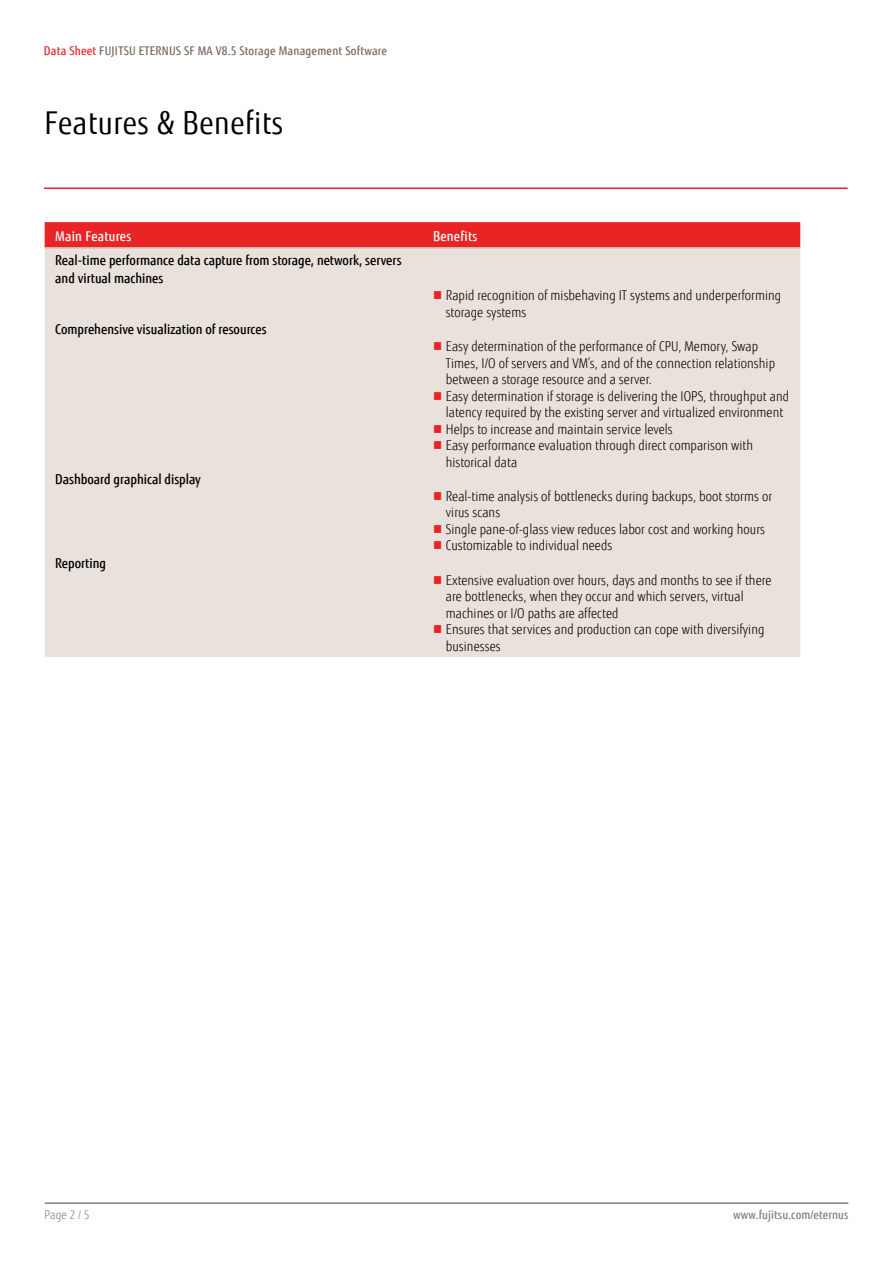
<style>
.page{position:relative;width:893px;height:1263px;background:#fff}
.page>*{position:absolute;margin:0;border:0;box-sizing:border-box;transform-origin:0 0}
.t1{font:31.5px "Fujitsu Sans";letter-spacing:.02em;color:#000;scale:.9 1}
.t2{font:300 13.5px/16.5px "Fujitsu Sans";letter-spacing:.005em;color:#000;scale:.9 1}
.t3{font:500 13.5px/18px "Fujitsu Sans";color:#000;scale:.9 1}
.t4{font:500 13.5px "Fujitsu Sans";letter-spacing:.02em;color:#fff;scale:.9 1}
.t5{font:500 12px "Fujitsu Sans";letter-spacing:.02em;color:#79695e;scale:.9 1}
.t6{font:500 12px "Fujitsu Sans";letter-spacing:.005em;color:#818280;scale:.9 1}
.t7{font:300 12px "Fujitsu Sans";color:#818280;scale:.9 1}
.s1{color:#e92425}
</style>
<div class="page">
<hr style="left:45px;top:1202px;width:803px;height:2px;background:#818280">
<div style="left:45px;top:222px;width:755px;height:25px;background:#e92425"></div>
<div style="left:45px;top:249px;width:755px;height:408px;background:#e9e1db"></div>
<hr style="left:45px;top:247px;width:377px;height:2px;background:#c9bbb0">
<hr style="left:422px;top:247px;width:378px;height:2px;background:#c9bbb0">
<hr style="left:44px;top:187px;width:804px;height:2px;background:#ed1d24">
<svg style="left:434px;top:291px;width:7px;height:8px"></svg>
<svg style="left:434px;top:342px;width:7px;height:8px"></svg>
<svg style="left:434px;top:392px;width:7px;height:8px"></svg>
<svg style="left:434px;top:425px;width:7px;height:7px"></svg>
<svg style="left:434px;top:441px;width:7px;height:8px"></svg>
<svg style="left:434px;top:492px;width:7px;height:8px"></svg>
<svg style="left:434px;top:525px;width:7px;height:8px"></svg>
<svg style="left:434px;top:541px;width:7px;height:8px"></svg>
<svg style="left:434px;top:576px;width:7px;height:8px"></svg>
<svg style="left:434px;top:625px;width:7px;height:8px"></svg>
<p class="t5" style="left:44px;top:43px;width:383px"><span class="s1">Data Sheet</span> FUJITSU ETERNUS SF MA V8.5 Storage Management Software</p>
<h1 class="t1" style="left:45px;top:104px;width:267px">Features &amp; Benefits</h1>
<p class="t4" style="left:55px;top:228px;width:86px">Main Features</p>
<p class="t4" style="left:433px;top:228px;width:51px">Benefits</p>
<p class="t3" style="left:55px;top:251px;width:386px">Real-time performance data capture from storage, network, servers and virtual machines</p>
<p class="t2" style="left:446px;top:287px;width:374px">Rapid recognition of misbehaving IT systems and underperforming storage systems</p>
<p class="t3" style="left:55px;top:320px;width:236px">Comprehensive visualization of resources</p>
<p class="t2" style="left:446px;top:338px;width:383px">Easy determination of the performance of CPU, Memory, Swap Times, I/O of servers and VM’s, and of the connection relationship between a storage resource and a server.<br>Easy determination if storage is delivering the IOPS, throughput and latency required by the existing server and virtualized environment Helps to increase and maintain service levels<br>Easy performance evaluation through direct comparison with historical data</p>
<p class="t3" style="left:55px;top:470px;width:163px">Dashboard graphical display</p>
<p class="t2" style="left:446px;top:488px;width:364px">Real-time analysis of bottlenecks during backups, boot storms or virus scans<br>Single pane-of-glass view reduces labor cost and working hours Customizable to individual needs</p>
<p class="t3" style="left:55px;top:554px;width:58px">Reporting</p>
<p class="t2" style="left:446px;top:572px;width:363px">Extensive evaluation over hours, days and months to see if there are bottlenecks, when they occur and which servers, virtual machines or I/O paths are affected<br>Ensures that services and production can cope with diversifying businesses</p>
<p class="t7" style="left:45px;top:1208px;width:51px">Page 2 / 5</p>
<p class="t6" style="left:733px;top:1208px;width:129px">www.fujitsu.com/eternus</p>
</div>
